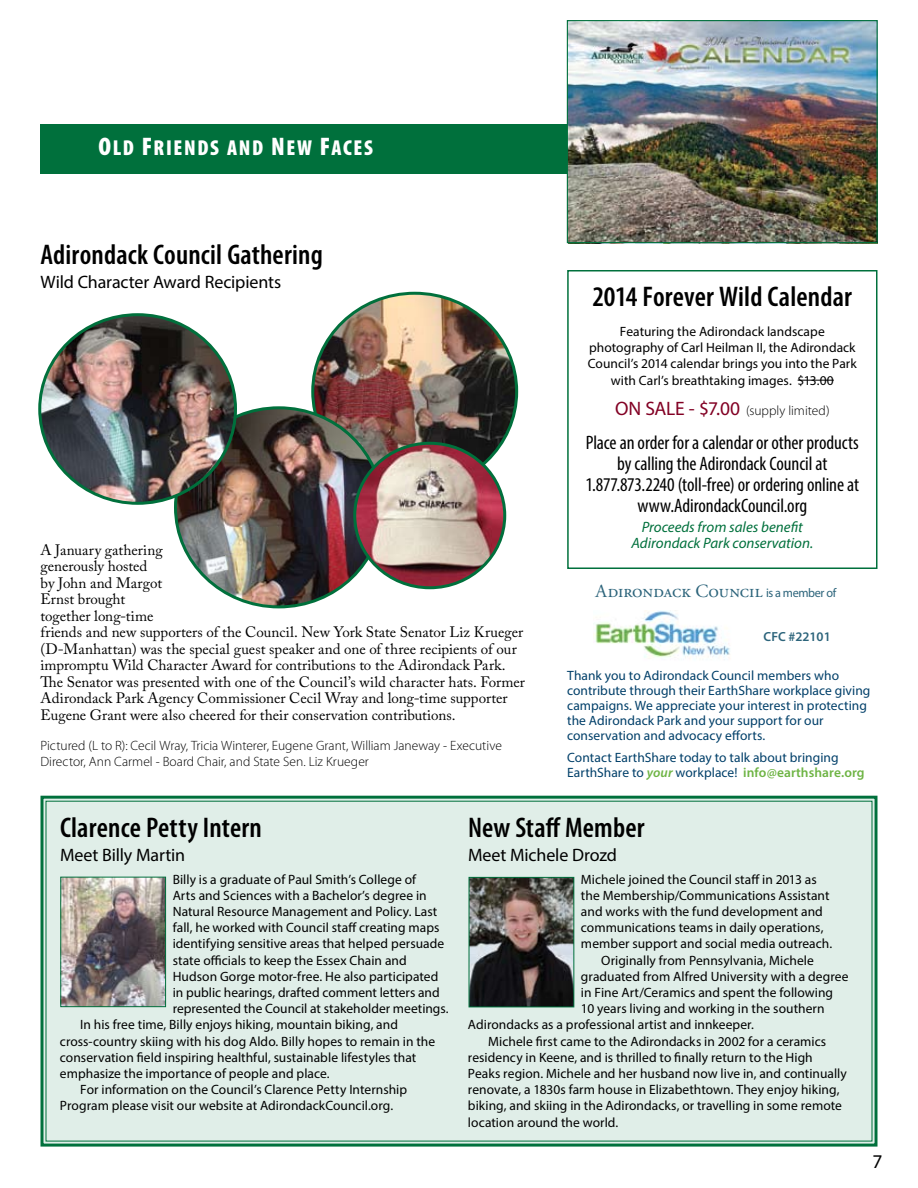
<style>
.page{position:relative;width:918px;height:1188px;background:#fff}
.page>*{position:absolute;margin:0;border:0;box-sizing:border-box;transform-origin:0 0}
.t1{font:600 condensed 28.5px "Myriad Pro";letter-spacing:.005em;color:#000}
.t2{font:21.6px "Myriad Pro Black Cond SC850";letter-spacing:.075em;color:#fff}
.t3{font:condensed 19.5px/21px "Myriad Pro";letter-spacing:-.005em;color:#000;text-align:center}
.t4{font:19.5px "Myriad Pro";color:#000}
.t5{font:18.6px "Adobe Garamond Pro";color:#2c647b}
.t6{font:18px "Myriad Pro";letter-spacing:-.005em;color:#000}
.t7{font:15px/16.5px "Adobe Caslon Pro";color:#000}
.t8{font:italic 15px/16.5px "Myriad Pro";color:#00703c;text-align:center}
.t9{font:13.5px/16.2px "Myriad Pro";letter-spacing:.005em;color:#000;text-align:center}
.t10{font:13.5px/15px "Myriad Pro";color:#003f69}
.t11{font:300 13.5px/16.5px "Myriad Pro";color:#000}
.t12{font:600 13.2px "Myriad Pro";color:#2c647b}
.s1{font-size:25.5px}
.s2{font-weight:400;font-size:19.5px;color:#820024}
.s3{font-family:"Myriad Pro";font-size:12.6px}
.s4{font-weight:600;font-style:italic;color:#6eb444}
.s5{font-weight:600;color:#6eb444}
</style>
<div class="page">
<div style="left:40px;top:124px;width:572px;height:49px;background:#00703c"></div>
<div style="left:40px;top:795px;width:838px;height:352px;background:#e0eee8"></div>
<img style="left:62px;top:879px;width:102px;height:126px">
<div style="left:60px;top:877px;width:106px;height:130px;border:1px solid #00703c"></div>
<img style="left:471px;top:879px;width:101px;height:126px">
<div style="left:469px;top:877px;width:105px;height:130px;border:1px solid #00703c"></div>
<img style="left:569px;top:22px;width:307px;height:219px">
<div style="left:567px;top:20px;width:311px;height:223px;border:1px solid #00703c"></div>
<img style="left:595px;top:610px;width:135px;height:50px">
<hr style="left:798px;top:380px;width:36px;height:1px;background:#000">
<div style="left:567px;top:270px;width:311px;height:299px;border:2px solid #00703c"></div>
<img style="left:313px;top:293px;width:204px;height:150px">
<img style="left:176px;top:408px;width:206px;height:199px">
<img style="left:40px;top:315px;width:196px;height:188px">
<img style="left:355px;top:443px;width:150px;height:145px">
<div style="left:353px;top:442px;width:153px;height:147px;border:3px solid #00703c;border-radius:50%"></div>
<h2 class="t2" style="left:98px;top:134px;width:276px"><span class="s1">O</span>LD <span class="s1">F</span>RIENDS AND <span class="s1">N</span>EW <span class="s1">F</span>ACES</h2>
<h1 class="t1" style="left:40px;top:237px;width:284px">Adirondack Council Gathering</h1>
<h3 class="t6" style="left:40px;top:271px;width:242px">Wild Character Award Recipients</h3>
<p class="t7" style="left:40px;top:541px;width:486px">A January gathering<br>generously hosted<br>by John and Margot<br>Ernst brought<br>together long-time<br>friends and new supporters of the Council. New York State Senator Liz Krueger (D-Manhattan) was the special guest speaker and one of three recipients of our impromptu Wild Character Award for contributions to the Adirondack Park.<br>The Senator was presented with one of the Council’s wild character hats. Former Adirondack Park Agency Commissioner Cecil Wray and long-time supporter Eugene Grant were also cheered for their conservation contributions.</p>
<p class="t11" style="left:40px;top:737px;width:463px">Pictured (L to R): Cecil Wray, Tricia Winterer, Eugene Grant, William Janeway - Executive<br>Director, Ann Carmel - Board Chair, and State Sen. Liz Krueger</p>
<h1 class="t1" style="left:593px;top:279px;width:261px">2014 Forever Wild Calendar</h1>
<p class="t9" style="left:588px;top:323px;width:270px">Featuring the Adirondack landscape photography of Carl Heilman II, the Adirondack Council’s 2014 calendar brings you into the Park with Carl’s breathtaking images. $13.00</p>
<p class="t11" style="left:615px;top:402px;width:216px"><span class="s2">ON SALE - $7.00</span> (supply limited)</p>
<h3 class="t3" style="left:586px;top:432px;width:275px">Place an order for a calendar or other products by calling the Adirondack Council at 1.877.873.2240 (toll-free) or ordering online at www.AdirondackCouncil.org</h3>
<p class="t8" style="left:631px;top:518px;width:183px">Proceeds from sales benefit<br>Adirondack Park conservation.</p>
<h3 class="t5" style="left:595px;top:580px;width:242px">Adirondack Council <span class="s3">is a member of</span></h3>
<p class="t12" style="left:764px;top:628px;width:69px">CFC #22101</p>
<p class="t10" style="left:567px;top:668px;width:305px">Thank you to Adirondack Council members who contribute through their EarthShare workplace giving campaigns. We appreciate your interest in protecting the Adirondack Park and your support for our conservation and advocacy efforts.</p>
<p class="t10" style="left:567px;top:750px;width:299px">Contact EarthShare today to talk about bringing<br>EarthShare to <span class="s4">your</span> workplace! <span class="s5">info@earthshare.org</span></p>
<h1 class="t1" style="left:60px;top:810px;width:203px">Clarence Petty Intern</h1>
<h3 class="t6" style="left:60px;top:843px;width:127px">Meet Billy Martin</h3>
<p class="t9" style="left:173px;top:871px;width:245px">Billy is a graduate of Paul Smith’s College of</p>
<p class="t9" style="left:173px;top:887px;width:255px">Arts and Sciences with a Bachelor’s degree in</p>
<p class="t9" style="left:173px;top:903px;width:266px">Natural Resource Management and Policy. Last</p>
<p class="t9" style="left:173px;top:919px;width:268px">fall, he worked with Council staff creating maps</p>
<p class="t9" style="left:173px;top:935px;width:273px">identifying sensitive areas that helped persuade</p>
<p class="t9" style="left:173px;top:952px;width:236px">state officials to keep the Essex Chain and</p>
<p class="t9" style="left:173px;top:968px;width:267px">Hudson Gorge motor-free. He also participated</p>
<p class="t9" style="left:173px;top:984px;width:269px">in public hearings, drafted comment letters and</p>
<p class="t9" style="left:173px;top:1000px;width:277px">represented the Council at stakeholder meetings.</p>
<p class="t9" style="left:80px;top:1016px;width:319px">In his free time, Billy enjoys hiking, mountain biking, and</p>
<p class="t9" style="left:60px;top:1033px;width:377px">cross-country skiing with his dog Aldo. Billy hopes to remain in the</p>
<p class="t9" style="left:60px;top:1049px;width:358px">conservation field inspiring healthful, sustainable lifestyles that</p>
<p class="t9" style="left:60px;top:1065px;width:271px">emphasize the importance of people and place.</p>
<p class="t9" style="left:80px;top:1081px;width:328px">For information on the Council’s Clarence Petty Internship</p>
<p class="t9" style="left:60px;top:1097px;width:335px">Program please visit our website at AdirondackCouncil.org.</p>
<h1 class="t1" style="left:468px;top:810px;width:178px">New Staff Member</h1>
<h3 class="t6" style="left:468px;top:843px;width:151px">Meet Michele Drozd</h3>
<p class="t9" style="left:581px;top:871px;width:237px">Michele joined the Council staff in 2013 as</p>
<p class="t9" style="left:581px;top:887px;width:250px">the Membership/Communications Assistant</p>
<p class="t9" style="left:581px;top:903px;width:243px">and works with the fund development and</p>
<p class="t9" style="left:581px;top:919px;width:244px">communications teams in daily operations,</p>
<p class="t9" style="left:581px;top:935px;width:253px">member support and social media outreach.</p>
<p class="t9" style="left:601px;top:952px;width:214px">Originally from Pennsylvania, Michele</p>
<p class="t9" style="left:581px;top:968px;width:269px">graduated from Alfred University with a degree</p>
<p class="t9" style="left:581px;top:984px;width:254px">in Fine Art/Ceramics and spent the following</p>
<p class="t9" style="left:581px;top:1000px;width:245px">10 years living and working in the southern</p>
<p class="t9" style="left:468px;top:1016px;width:287px">Adirondacks as a professional artist and innkeeper.</p>
<p class="t9" style="left:488px;top:1033px;width:340px">Michele first came to the Adirondacks in 2002 for a ceramics</p>
<p class="t9" style="left:468px;top:1049px;width:346px">residency in Keene, and is thrilled to finally return to the High</p>
<p class="t9" style="left:468px;top:1065px;width:380px">Peaks region. Michele and her husband now live in, and continually</p>
<p class="t9" style="left:468px;top:1081px;width:373px">renovate, a 1830s farm house in Elizabethtown. They enjoy hiking,</p>
<p class="t9" style="left:468px;top:1097px;width:376px">biking, and skiing in the Adirondacks, or travelling in some remote</p>
<p class="t9" style="left:468px;top:1114px;width:152px">location around the world.</p>
<h3 class="t4" style="left:873px;top:1150px;width:12px">7</h3>
</div>
